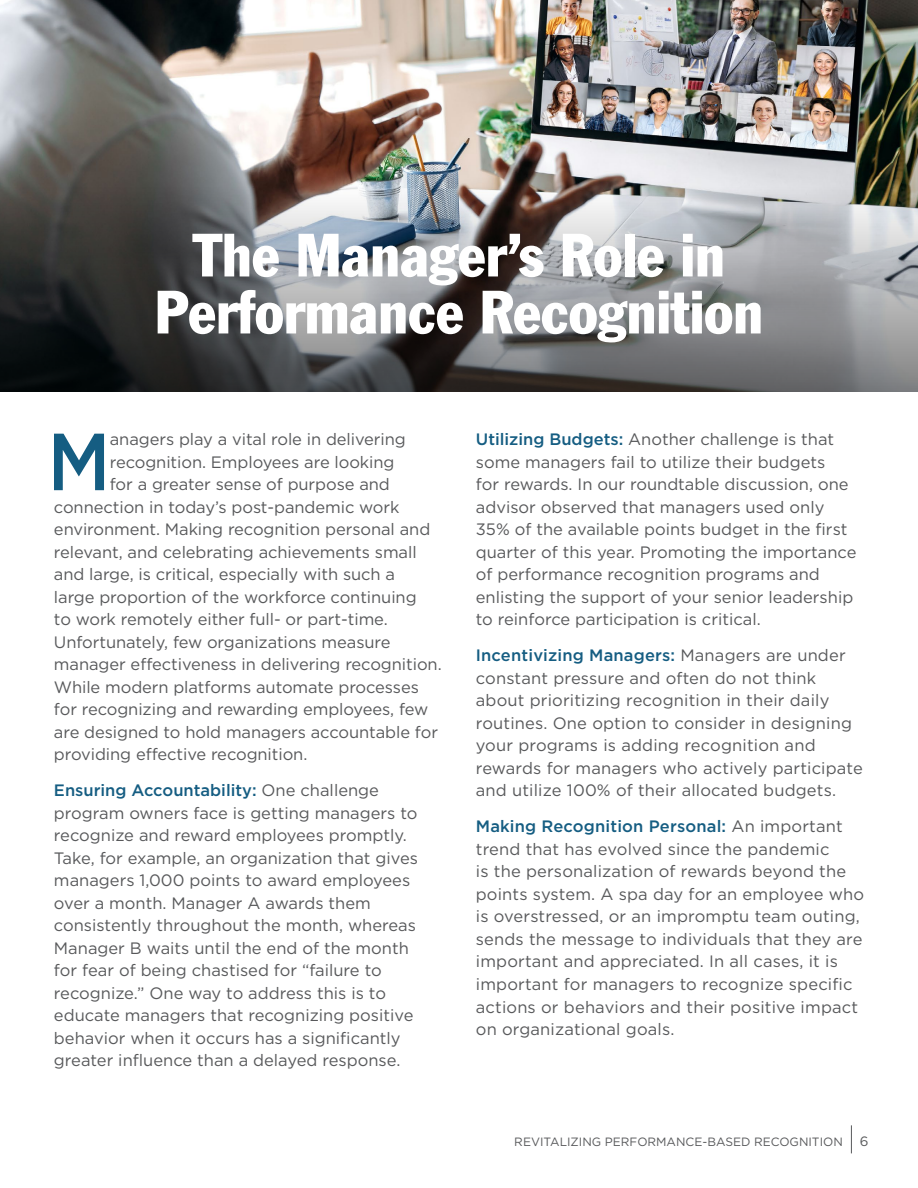
<style>
.page{position:relative;width:918px;height:1188px;background:#fff}
.page>*{position:absolute;margin:0;border:0;box-sizing:border-box;transform-origin:0 0}
.t1{font:500 80.85px "Gotham";color:#155d82;scale:.9 1}
.t2{font:condensed 60px/57px "Franklin Gothic Std";color:#fff;text-align:center}
.t3{font:16.5px/22.5px "Gotham";color:#58595b}
.t4{font:13.5px "Gotham";color:#58595b}
.t5{font:12px "Gotham";color:#58595b}
.s1{font-weight:500;color:#155d82}
</style>
<div class="page">
<img style="left:0;top:0;width:918px;height:186px">
<svg style="left:0;top:186px;width:918px;height:206px;background:#6f7072"></svg>
<svg style="left:851px;top:1125px;width:1px;height:28px"></svg>
<h2 class="t2" style="left:155px;top:227px;width:610px">The Manager’s Role in<br>Performance Recognition</h2>
<h1 class="t1" style="left:47px;top:409px;width:72px">M</h1>
<p class="t3" style="left:110px;top:428px;width:297px">anagers play a vital role in delivering</p>
<p class="t3" style="left:110px;top:450px;width:286px">recognition. Employees are looking</p>
<p class="t3" style="left:110px;top:473px;width:282px">for a greater sense of purpose and</p>
<p class="t3" style="left:54px;top:495px;width:347px">connection in today’s post-pandemic work</p>
<p class="t3" style="left:54px;top:518px;width:378px">environment. Making recognition personal and</p>
<p class="t3" style="left:54px;top:540px;width:364px">relevant, and celebrating achievements small</p>
<p class="t3" style="left:54px;top:563px;width:343px">and large, is critical, especially with such a</p>
<p class="t3" style="left:54px;top:585px;width:364px">large proportion of the workforce continuing</p>
<p class="t3" style="left:54px;top:608px;width:335px">to work remotely either full- or part-time.</p>
<p class="t3" style="left:54px;top:630px;width:338px">Unfortunately, few organizations measure</p>
<p class="t3" style="left:54px;top:653px;width:389px">manager effectiveness in delivering recognition.</p>
<p class="t3" style="left:54px;top:675px;width:366px">While modern platforms automate processes</p>
<p class="t3" style="left:54px;top:698px;width:376px">for recognizing and rewarding employees, few</p>
<p class="t3" style="left:54px;top:720px;width:386px">are designed to hold managers accountable for</p>
<p class="t3" style="left:54px;top:743px;width:255px">providing effective recognition.</p>
<p class="t3" style="left:54px;top:779px;width:366px"><span class="s1">Ensuring Accountability:</span> One challenge program owners face is getting managers to recognize and reward employees promptly.<br>Take, for example, an organization that gives managers 1,000 points to award employees over a month. Manager A awards them consistently throughout the month, whereas Manager B waits until the end of the month for fear of being chastised for “failure to recognize.” One way to address this is to educate managers that recognizing positive behavior when it occurs has a significantly greater influence than a delayed response.</p>
<p class="t3" style="left:476px;top:428px;width:382px"><span class="s1">Utilizing Budgets:</span> Another challenge is that some managers fail to utilize their budgets<br>for rewards. In our roundtable discussion, one advisor observed that managers used only 35% of the available points budget in the first quarter of this year. Promoting the importance of performance recognition programs and enlisting the support of your senior leadership to reinforce participation is critical.</p>
<p class="t3" style="left:476px;top:644px;width:389px"><span class="s1">Incentivizing Managers:</span> Managers are under constant pressure and often do not think about prioritizing recognition in their daily routines. One option to consider in designing your programs is adding recognition and rewards for managers who actively participate and utilize 100% of their allocated budgets.</p>
<p class="t3" style="left:476px;top:815px;width:390px"><span class="s1">Making Recognition Personal:</span> An important trend that has evolved since the pandemic<br>is the personalization of rewards beyond the points system. A spa day for an employee who is overstressed, or an impromptu team outing, sends the message to individuals that they are important and appreciated. In all cases, it is important for managers to recognize specific actions or behaviors and their positive impact on organizational goals.</p>
<p class="t5" style="left:514px;top:1134px;width:330px">REVITALIZING PERFORMANCE-BASED RECOGNITION</p>
<p class="t4" style="left:860px;top:1132px;width:10px">6</p>
</div>
